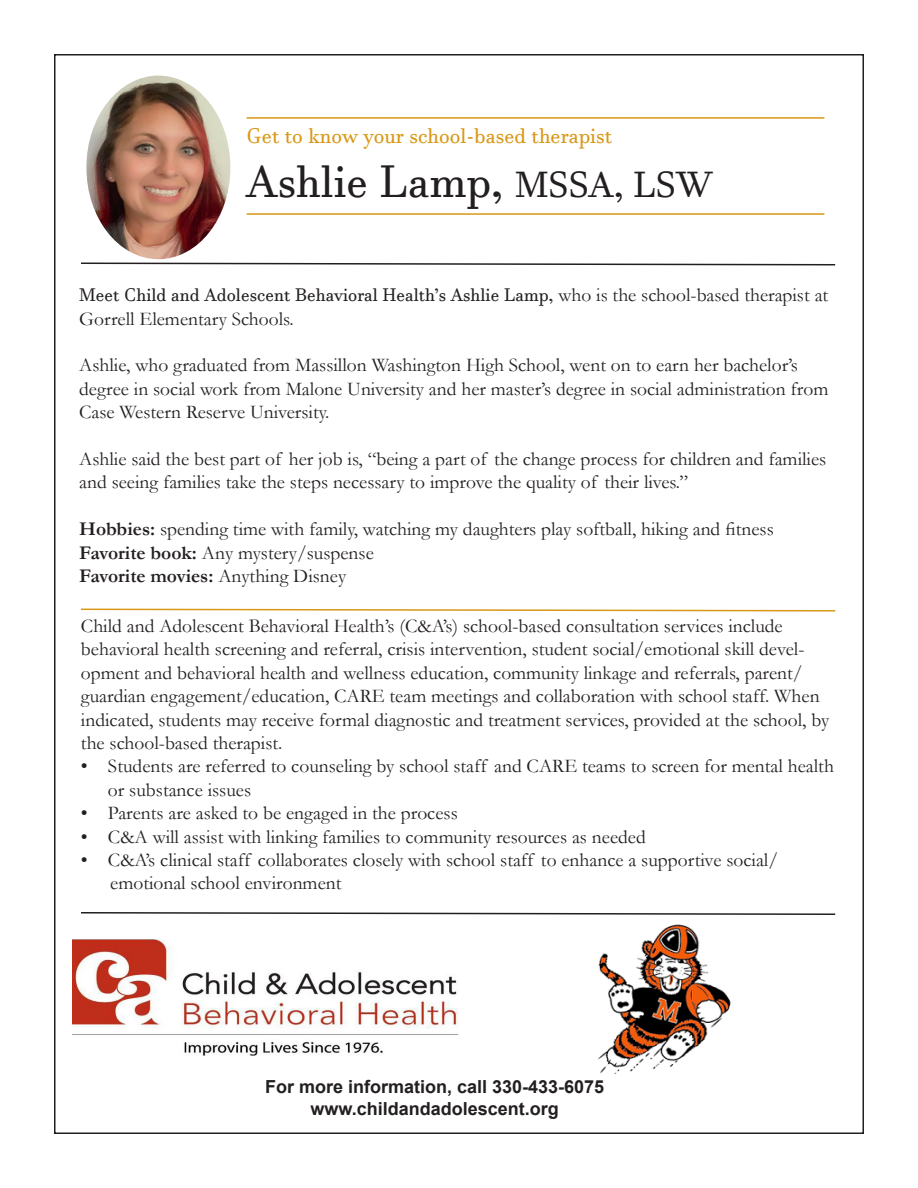
<style>
.page{position:relative;width:918px;height:1188px;background:#fff}
.page>*{position:absolute;margin:0;border:0;box-sizing:border-box;transform-origin:0 0}
.t1{font:45px "Javanese Text";color:#231f20}
.t2{font:21px "Javanese Text";color:#d99816}
.t3{font:19.5px/23.4px "Garamond";color:#231f20}
.t4{font:18px "Javanese Text";color:#231f20}
.t5{font:700 18px "Arial";color:#231f20}
.s1{font-size:36px}
.s2{font-family:"Garamond";font-size:19.5px}
.s3{font-weight:700}
</style>
<div class="page">
<img style="left:72px;top:939px;width:387px;height:117px">
<img style="left:598px;top:924px;width:133px;height:150px">
<img style="left:86px;top:76px;width:144px;height:183px">
<hr style="left:247px;top:117px;width:577px;height:2px;background:#d99816">
<hr style="left:247px;top:213px;width:577px;height:2px;background:#d99816">
<svg style="left:81px;top:608px;width:755px;height:4px"></svg>
<svg style="left:81px;top:912px;width:755px;height:3px"></svg>
<svg style="left:81px;top:262px;width:755px;height:4px"></svg>
<p class="t2" style="left:247px;top:124px;width:367px">Get to know your school-based therapist</p>
<p class="t1" style="left:247px;top:155px;width:467px">Ashlie Lamp, <span class="s1">MSSA, LSW</span></p>
<p class="t4" style="left:79px;top:285px;width:751px">Meet Child and Adolescent Behavioral Health’s Ashlie Lamp, <span class="s2">who is the school-based therapist at</span></p>
<p class="t3" style="left:79px;top:306px;width:216px">Gorrell Elementary Schools.</p>
<p class="t3" style="left:79px;top:353px;width:751px">Ashlie, who graduated from Massillon Washington High School, went on to earn her bachelor’s degree in social work from Malone University and her master’s degree in social administration from<br>Case Western Reserve University.</p>
<p class="t3" style="left:79px;top:447px;width:749px">Ashlie said the best part of her job is, “being a part of the change process for children and families and seeing families take the steps necessary to improve the quality of their lives.”</p>
<p class="t3" style="left:79px;top:517px;width:696px"><span class="s3">Hobbies:</span> spending time with family, watching my daughters play softball, hiking and fitness<br><span class="s3">Favorite book:</span> Any mystery/suspense<br><span class="s3">Favorite movies:</span> Anything Disney</p>
<p class="t3" style="left:81px;top:614px;width:750px">Child and Adolescent Behavioral Health’s (C&amp;A’s) school-based consultation services include behavioral health screening and referral, crisis intervention, student social/emotional skill devel&shy;opment and behavioral health and wellness education, community linkage and referrals, parent/ guardian engagement/education, CARE team meetings and collaboration with school staff. When indicated, students may receive formal diagnostic and treatment services, provided at the school, by the school-based therapist.</p>
<p class="t3" style="left:108px;top:754px;width:727px;text-indent:-27px">• Students are referred to counseling by school staff and CARE teams to screen for mental health or substance issues</p>
<p class="t3" style="left:81px;top:801px;width:378px">• Parents are asked to be engaged in the process</p>
<p class="t3" style="left:81px;top:824px;width:566px">• C&amp;A will assist with linking families to community resources as needed</p>
<p class="t3" style="left:81px;top:848px;width:699px">• C&amp;A’s clinical staff collaborates closely with school staff to enhance a supportive social/</p>
<p class="t3" style="left:110px;top:871px;width:233px">emotional school environment</p>
<p class="t5" style="left:265px;top:1074px;width:341px">For more information, call 330-433-6075</p>
<p class="t5" style="left:311px;top:1096px;width:250px">www.childandadolescent.org</p>
</div>
